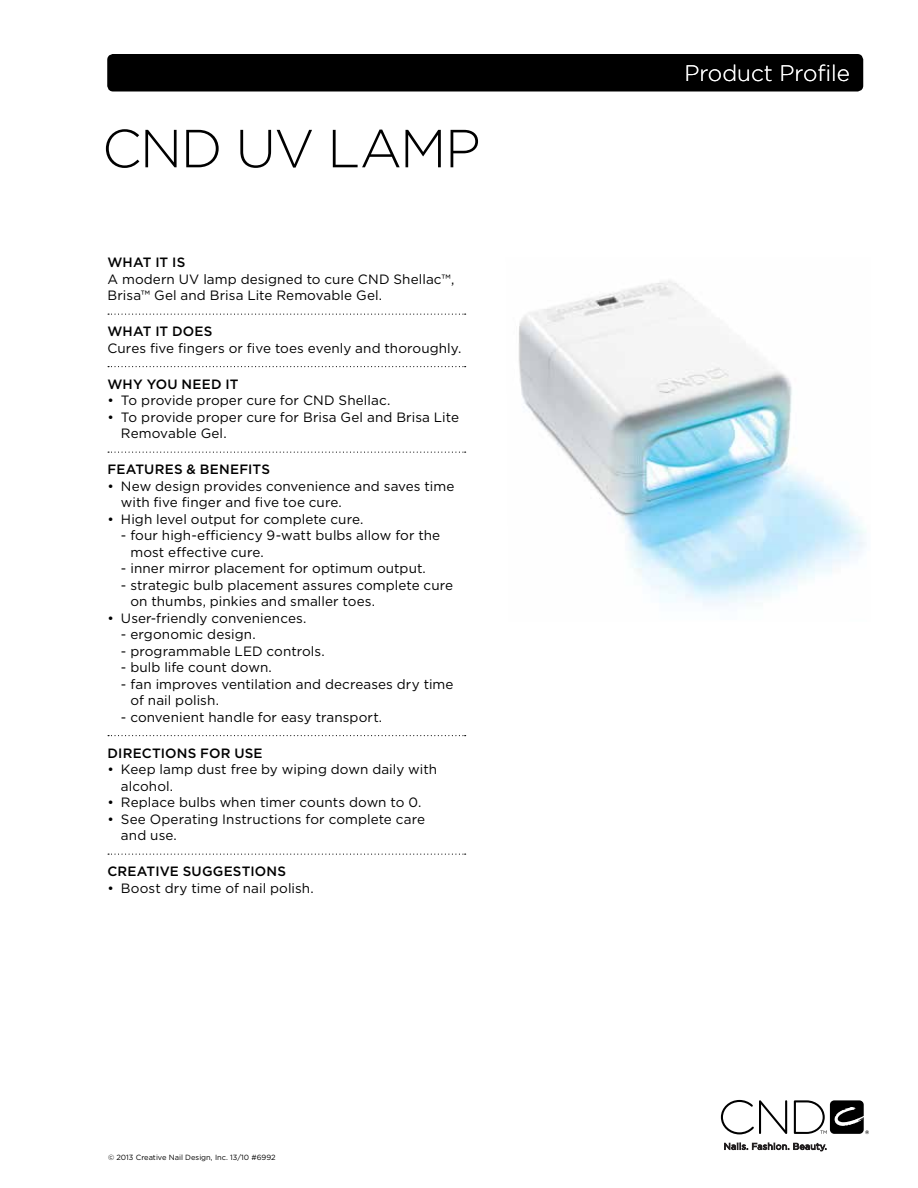
<style>
.page{position:relative;width:918px;height:1188px;background:#fff}
.page>*{position:absolute;margin:0;border:0;box-sizing:border-box;transform-origin:0 0}
.t1{font:300 53.55px "Gotham";letter-spacing:-.03em;color:#000}
.t2{font:300 22.5px "Gotham";color:#fff}
.t3{font:13.5px/16.5px "Gotham";letter-spacing:.005em;color:#000}
.t4{font:500 13.5px "Gotham";letter-spacing:.01em;color:#000}
.t5{font:7.5px "Gotham";color:#000}
</style>
<div class="page">
<div style="left:107px;top:54px;width:756px;height:38px;background:#000;border-radius:6px"></div>
<svg style="left:721px;top:1100px;width:148px;height:34px"></svg>
<svg style="left:725px;top:1143px;width:101px;height:8px"></svg>
<img style="left:518px;top:280px;width:348px;height:325px">
<svg style="left:108px;top:314px;width:358px;height:1px"></svg>
<svg style="left:108px;top:366px;width:358px;height:1px"></svg>
<svg style="left:108px;top:452px;width:358px;height:1px"></svg>
<svg style="left:108px;top:735px;width:358px;height:1px"></svg>
<svg style="left:108px;top:854px;width:358px;height:1px"></svg>
<h1 class="t1" style="left:102px;top:115px;width:372px">CND UV Lamp</h1>
<p class="t4" style="left:107px;top:254px;width:79px">WHAT IT IS</p>
<p class="t3" style="left:107px;top:270px;width:348px">A modern UV lamp designed to cure CND Shellac™,<br>Brisa™ Gel and Brisa Lite Removable Gel.</p>
<p class="t4" style="left:107px;top:323px;width:107px">WHAT IT DOES</p>
<p class="t3" style="left:107px;top:339px;width:356px">Cures five fingers or five toes evenly and thoroughly.</p>
<p class="t4" style="left:107px;top:375px;width:133px">WHY YOU NEED IT</p>
<p class="t3" style="left:107px;top:392px;width:284px">• To provide proper cure for CND Shellac.</p>
<p class="t3" style="left:121px;top:408px;width:340px;text-indent:-14px">• To provide proper cure for Brisa Gel and Brisa Lite<br>Removable Gel.</p>
<p class="t4" style="left:107px;top:461px;width:164px">FEATURES &amp; BENEFITS</p>
<p class="t3" style="left:121px;top:477px;width:335px;text-indent:-14px">• New design provides convenience and saves time with five finger and five toe cure.</p>
<p class="t3" style="left:107px;top:510px;width:257px">• High level output for complete cure.</p>
<p class="t3" style="left:130px;top:527px;width:311px;text-indent:-9px">- four high-efficiency 9-watt bulbs allow for the most effective cure.</p>
<p class="t3" style="left:121px;top:560px;width:306px">- inner mirror placement for optimum output.</p>
<p class="t3" style="left:130px;top:576px;width:324px;text-indent:-9px">- strategic bulb placement assures complete cure on thumbs, pinkies and smaller toes.</p>
<p class="t3" style="left:107px;top:609px;width:200px">• User-friendly conveniences.</p>
<p class="t3" style="left:121px;top:626px;width:136px">- ergonomic design.</p>
<p class="t3" style="left:121px;top:642px;width:205px">- programmable LED controls.</p>
<p class="t3" style="left:121px;top:659px;width:152px">- bulb life count down.</p>
<p class="t3" style="left:130px;top:675px;width:325px;text-indent:-9px">- fan improves ventilation and decreases dry time of nail polish.</p>
<p class="t3" style="left:121px;top:708px;width:263px">- convenient handle for easy transport.</p>
<p class="t4" style="left:107px;top:744px;width:157px">DIRECTIONS FOR USE</p>
<p class="t3" style="left:121px;top:761px;width:318px;text-indent:-14px">• Keep lamp dust free by wiping down daily with alcohol.</p>
<p class="t3" style="left:107px;top:794px;width:315px">• Replace bulbs when timer counts down to 0.</p>
<p class="t3" style="left:121px;top:810px;width:306px;text-indent:-14px">• See Operating Instructions for complete care and use.</p>
<p class="t4" style="left:107px;top:863px;width:10px">CREATI</p>
<p class="t4" style="left:160px;top:863px;width:74px">VE SUGGESTIONS</p>
<p class="t3" style="left:107px;top:879px;width:208px">• Boost dry time of nail polish.</p>
<p class="t5" style="left:108px;top:1153px;width:169px">© 2013 Creative Nail Design, Inc. 13/10 #6992</p>
<h2 class="t2" style="left:685px;top:59px;width:167px">Product Profile</h2>
</div>
